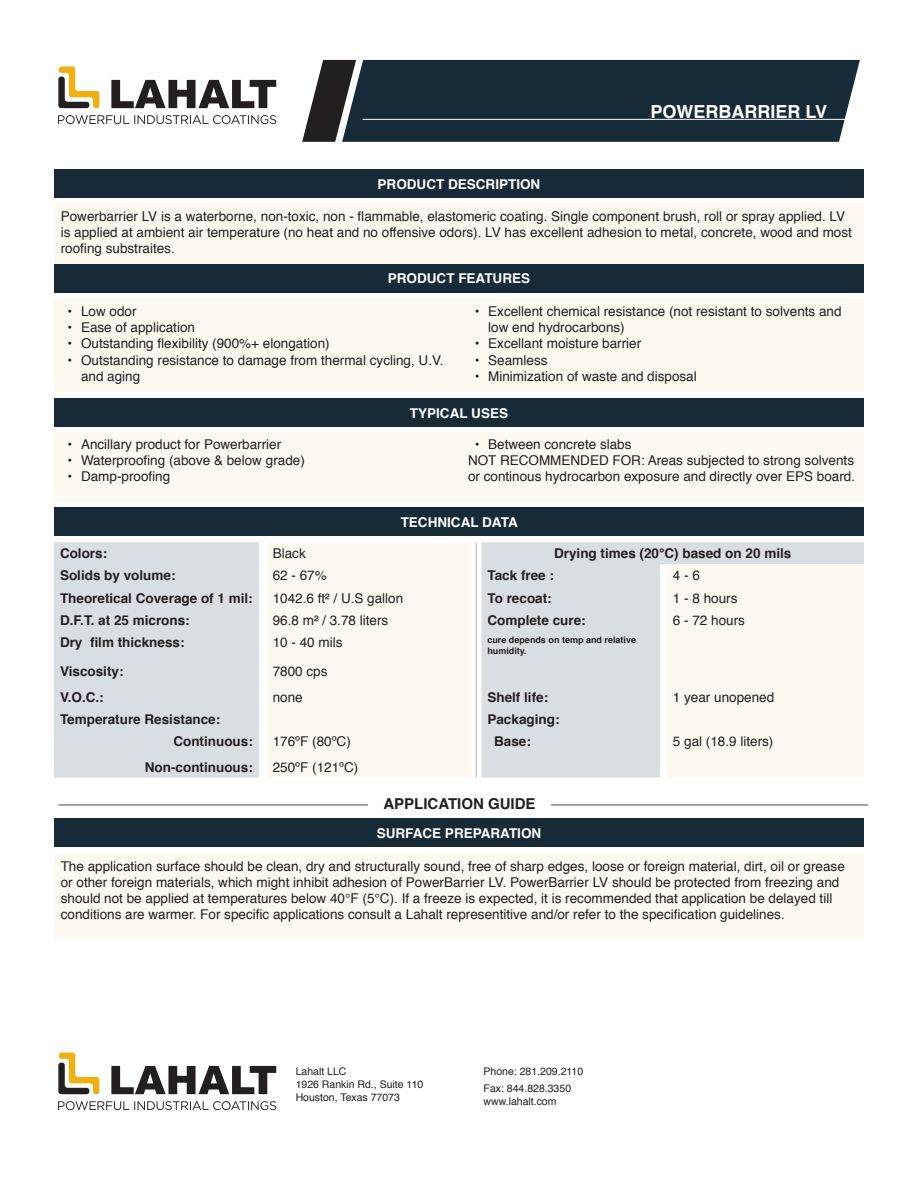
<style>
.page{position:relative;width:918px;height:1188px;background:#fff}
.page>*{position:absolute;margin:0;border:0;box-sizing:border-box;transform-origin:0 0}
.t1{font:700 18px "Helvetica";color:#fff}
.t2{font:700 15px "Helvetica";color:#231f20}
.t3{font:13.5px/16.2px "Helvetica";color:#231f20}
.t4{font:700 13.5px "Helvetica";color:#231f20}
.t5{font:700 13.5px "Helvetica";color:#fff}
.t6{font:10.5px/12.6px "Helvetica";color:#231f20}
.t7{font:700 9px/10.8px "Helvetica";color:#231f20}
</style>
<div class="page">
<svg style="left:302px;top:60px;width:558px;height:82px;background:#263643"></svg>
<svg style="left:58px;top:66px;width:41px;height:42px"></svg>
<svg style="left:111px;top:80px;width:165px;height:28px"></svg>
<svg style="left:58px;top:115px;width:218px;height:9px"></svg>
<svg style="left:58px;top:1052px;width:41px;height:42px"></svg>
<svg style="left:111px;top:1066px;width:165px;height:28px"></svg>
<svg style="left:58px;top:1101px;width:218px;height:9px"></svg>
<div style="left:54px;top:542px;width:205px;height:236px;background:#d9dee2"></div>
<svg style="left:267px;top:542px;width:597px;height:236px;fill:#fdf9f1"></svg>
<svg style="left:476px;top:542px;width:1px;height:236px"></svg>
<div style="left:54px;top:170px;width:810px;height:28px;background:#172a38"></div>
<div style="left:54px;top:264px;width:810px;height:28px;background:#172a38"></div>
<div style="left:54px;top:399px;width:810px;height:28px;background:#172a38"></div>
<div style="left:54px;top:508px;width:810px;height:28px;background:#172a38"></div>
<div style="left:54px;top:204px;width:810px;height:60px;background:#fdf9f1"></div>
<div style="left:54px;top:299px;width:810px;height:93px;background:#fdf9f1"></div>
<div style="left:54px;top:432px;width:810px;height:69px;background:#fdf9f1"></div>
<hr style="left:58px;top:805px;width:810px;height:1px;background:#4b4c4d">
<div style="left:368px;top:789px;width:183px;height:29px;background:#fff"></div>
<div style="left:54px;top:819px;width:810px;height:28px;background:#172a38"></div>
<div style="left:54px;top:854px;width:810px;height:85px;background:#fdf9f1"></div>
<p class="t5" style="left:378px;top:173px;width:164px">PRODUCT DESCRIPTION</p>
<p class="t1" style="left:651px;top:97px;width:178px">POWERBARRIER LV</p>
<p class="t3" style="left:61px;top:208px;width:793px">Powerbarrier LV is a waterborne, non-toxic, non - flammable, elastomeric coating. Single component brush, roll or spray applied. LV is applied at ambient air temperature (no heat and no offensive odors). LV has excellent adhesion to metal, concrete, wood and most roofing substraites.</p>
<p class="t5" style="left:388px;top:268px;width:144px">PRODUCT FEATURES</p>
<p class="t3" style="left:68px;top:303px;width:71px">• Low odor</p>
<p class="t3" style="left:68px;top:320px;width:129px">• Ease of application</p>
<p class="t3" style="left:68px;top:336px;width:264px">• Outstanding flexibility (900%+ elongation)</p>
<p class="t3" style="left:81px;top:352px;width:364px;text-indent:-14px">• Outstanding resistance to damage from thermal cycling, U.V. and aging</p>
<p class="t3" style="left:488px;top:303px;width:355px;text-indent:-14px">• Excellent chemical resistance (not resistant to solvents and low end hydrocarbons)</p>
<p class="t3" style="left:475px;top:336px;width:168px">• Excellant moisture barrier</p>
<p class="t3" style="left:475px;top:352px;width:74px">• Seamless</p>
<p class="t3" style="left:475px;top:368px;width:224px">• Minimization of waste and disposal</p>
<p class="t3" style="left:68px;top:436px;width:215px">• Ancillary product for Powerbarrier</p>
<p class="t3" style="left:68px;top:453px;width:239px">• Waterproofing (above &amp; below grade)</p>
<p class="t3" style="left:68px;top:469px;width:104px">• Damp-proofing</p>
<p class="t5" style="left:410px;top:402px;width:100px">TYPICAL USES</p>
<p class="t3" style="left:475px;top:436px;width:158px">• Between concrete slabs</p>
<p class="t3" style="left:468px;top:453px;width:389px">NOT RECOMMENDED FOR: Areas subjected to strong solvents or continous hydrocarbon exposure and directly over EPS board.</p>
<p class="t5" style="left:401px;top:511px;width:119px">TECHNICAL DATA</p>
<p class="t4" style="left:60px;top:543px;width:49px">Colors:</p>
<p class="t3" style="left:273px;top:546px;width:35px">Black</p>
<p class="t4" style="left:554px;top:543px;width:239px">Drying times (20°C) based on 20 mils</p>
<p class="t4" style="left:60px;top:565px;width:117px">Solids by volume:</p>
<p class="t3" style="left:273px;top:568px;width:56px">62 - 67%</p>
<p class="t4" style="left:487px;top:565px;width:68px">Tack free :</p>
<p class="t3" style="left:673px;top:568px;width:29px">4 - 6</p>
<p class="t4" style="left:60px;top:587px;width:194px">Theoretical Coverage of 1 mil:</p>
<p class="t3" style="left:273px;top:590px;width:132px">1042.6 ft² / U.S gallon</p>
<p class="t4" style="left:487px;top:587px;width:66px">To recoat:</p>
<p class="t3" style="left:673px;top:590px;width:66px">1 - 8 hours</p>
<p class="t4" style="left:60px;top:609px;width:131px">D.F.T. at 25 microns:</p>
<p class="t3" style="left:273px;top:612px;width:117px">96.8 m² / 3.78 liters</p>
<p class="t4" style="left:487px;top:609px;width:100px">Complete cure:</p>
<p class="t3" style="left:673px;top:612px;width:74px">6 - 72 hours</p>
<p class="t4" style="left:60px;top:631px;width:126px">Dry film thickness:</p>
<p class="t3" style="left:273px;top:634px;width:71px">10 - 40 mils</p>
<p class="t7" style="left:487px;top:635px;width:150px">cure depends on temp and relative humidity.</p>
<p class="t4" style="left:60px;top:661px;width:65px">Viscosity:</p>
<p class="t3" style="left:273px;top:664px;width:56px">7800 cps</p>
<p class="t4" style="left:60px;top:686px;width:45px">V.O.C.:</p>
<p class="t3" style="left:273px;top:689px;width:32px">none</p>
<p class="t4" style="left:487px;top:686px;width:62px">Shelf life:</p>
<p class="t3" style="left:673px;top:689px;width:103px">1 year unopened</p>
<p class="t4" style="left:60px;top:708px;width:162px">Temperature Resistance:</p>
<p class="t4" style="left:487px;top:708px;width:74px">Packaging:</p>
<p class="t4" style="left:173px;top:730px;width:81px">Continuous:</p>
<p class="t3" style="left:273px;top:734px;width:80px">176ºF (80ºC)</p>
<p class="t4" style="left:494px;top:730px;width:38px">Base:</p>
<p class="t3" style="left:673px;top:734px;width:102px">5 gal (18.9 liters)</p>
<p class="t4" style="left:145px;top:756px;width:109px">Non-continuous:</p>
<p class="t3" style="left:273px;top:759px;width:87px">250ºF (121ºC)</p>
<p class="t2" style="left:383px;top:792px;width:154px">APPLICATION GUIDE</p>
<p class="t5" style="left:377px;top:822px;width:166px">SURFACE PREPARATION</p>
<p class="t3" style="left:61px;top:858px;width:786px">The application surface should be clean, dry and structurally sound, free of sharp edges, loose or foreign material, dirt, oil or grease or other foreign materials, which might inhibit adhesion of PowerBarrier LV. PowerBarrier LV should be protected from freezing and should not be applied at temperatures below 40°F (5°C). If a freeze is expected, it is recommended that application be delayed till conditions are warmer. For specific applications consult a Lahalt representitive and/or refer to the specification guidelines.</p>
<p class="t6" style="left:296px;top:1066px;width:129px">Lahalt LLC<br>1926 Rankin Rd., Suite 110<br>Houston, Texas 77073</p>
<p class="t6" style="left:484px;top:1064px;width:101px;line-height:16.5px">Phone: 281.209.2110<br>Fax: 844.828.3350</p>
<p class="t6" style="left:484px;top:1095px;width:74px">www.lahalt.com</p>
</div>
